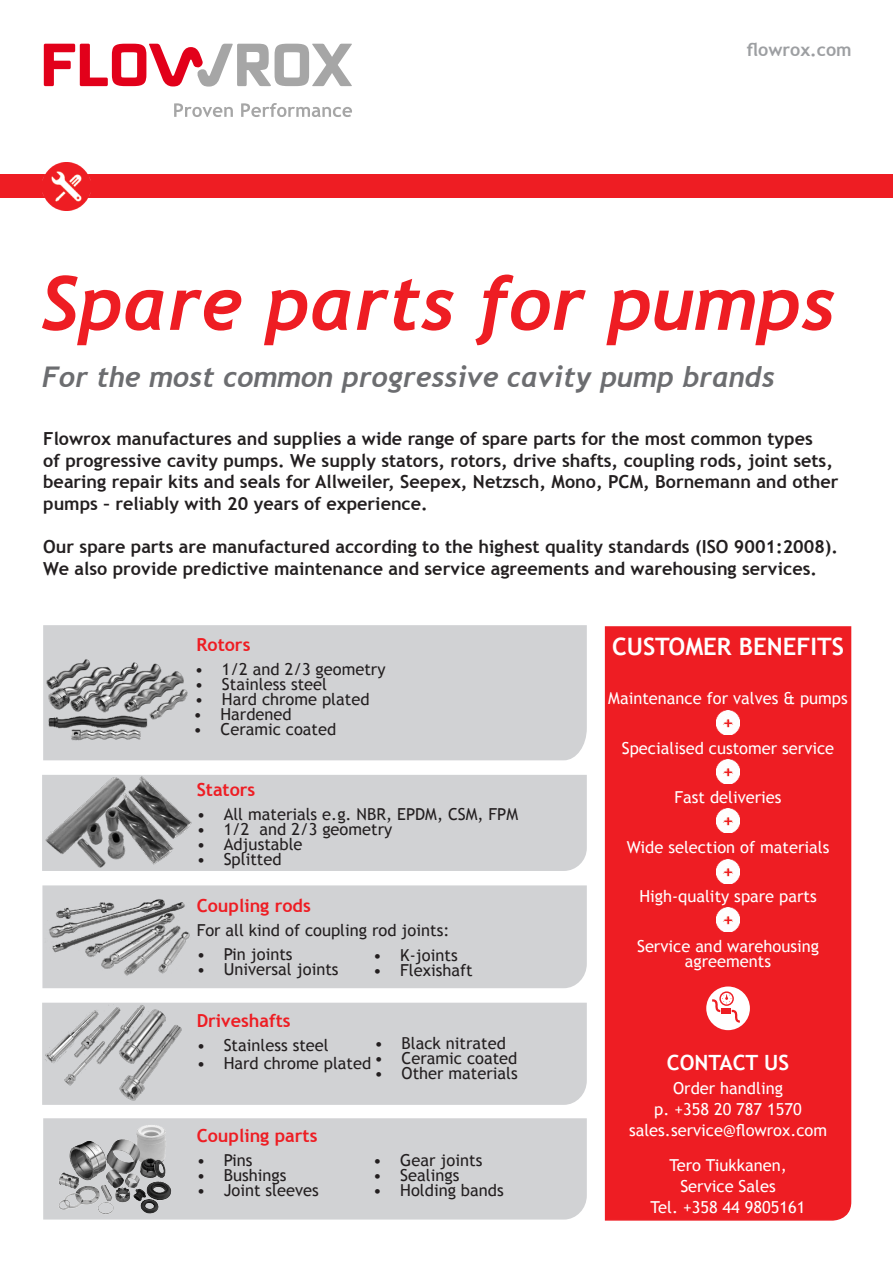
<style>
.page{position:relative;width:893px;height:1263px;background:#fff}
.page>*{position:absolute;margin:0;border:0;box-sizing:border-box;transform-origin:0 0}
.t1{font:italic 700 75px "Trebuchet";color:#ee1d23}
.t2{font:italic 700 28.5px "Trebuchet";color:#6c6d70}
.t3{font:700 24px "Trebuchet MS";color:#fff}
.t4{font:700 21px "Trebuchet MS";color:#fff}
.t5{font:700 18px/21.6px "Trebuchet MS";color:#231f20}
.t6{font:700 18px "Trebuchet MS";color:#ee1d23}
.t7{font:700 18px "Trebuchet MS";color:#9d9fa2}
.t8{font:16.5px "Trebuchet MS";color:#231f20}
.t9{font:16.5px/15px "Trebuchet MS";color:#fff;text-align:center}
</style>
<div class="page">
<div style="left:43px;top:625px;width:544px;height:135px;background:#d1d2d4"></div>
<div style="left:0;top:174px;width:893px;height:24px;background:#ee1d23"></div>
<svg style="left:44px;top:44px;width:308px;height:43px"></svg>
<svg style="left:174px;top:103px;width:178px;height:14px"></svg>
<div style="left:42px;top:775px;width:545px;height:96px;background:#d1d2d4"></div>
<div style="left:42px;top:1003px;width:545px;height:102px;background:#d1d2d4"></div>
<div style="left:43px;top:1118px;width:544px;height:101px;background:#d1d2d4"></div>
<img style="left:43px;top:652px;width:154px;height:98px">
<div style="left:42px;top:885px;width:545px;height:103px;background:#d1d2d4"></div>
<img style="left:42px;top:893px;width:148px;height:88px">
<img style="left:43px;top:1004px;width:141px;height:97px">
<img style="left:45px;top:1118px;width:139px;height:101px">
<div style="left:604px;top:626px;width:248px;height:595px;background:#ee1d23"></div>
<img style="left:44px;top:775px;width:154px;height:96px">
<div style="left:706px;top:986px;width:44px;height:44px;background:#fff;border-radius:50%"></div>
<svg style="left:712px;top:991px;width:28px;height:32px"></svg>
<img style="left:717px;top:711px;width:22px;height:24px">
<img style="left:717px;top:760px;width:22px;height:24px">
<img style="left:717px;top:809px;width:22px;height:23px">
<img style="left:717px;top:860px;width:22px;height:23px">
<img style="left:717px;top:908px;width:22px;height:23px">
<img style="left:43px;top:162px;width:48px;height:49px">
<p class="t7" style="left:747px;top:38px;width:107px">flowrox.com</p>
<p class="t1" style="left:40px;top:255px;width:797px">Spare parts for pumps</p>
<p class="t2" style="left:42px;top:359px;width:734px">For the most common progressive cavity pump brands</p>
<p class="t5" style="left:43px;top:428px;width:797px">Flowrox manufactures and supplies a wide range of spare parts for the most common types<br>of progressive cavity pumps. We supply stators, rotors, drive shafts, coupling rods, joint sets, bearing repair kits and seals for Allweiler, Seepex, Netzsch, Mono, PCM, Bornemann and other pumps – reliably with 20 years of experience.</p>
<p class="t5" style="left:43px;top:536px;width:796px">Our spare parts are manufactured according to the highest quality standards (ISO 9001:2008).<br>We also provide predictive maintenance and service agreements and warehousing services.</p>
<p class="t6" style="left:196px;top:633px;width:55px">Rotors</p>
<p class="t8" style="left:195px;top:659px;width:192px">• 1/2 and 2/3 geometry</p>
<p class="t8" style="left:195px;top:674px;width:134px">• Stainless steel</p>
<p class="t8" style="left:195px;top:689px;width:176px">• Hard chrome plated</p>
<p class="t8" style="left:193px;top:704px;width:100px">• Hardened</p>
<p class="t8" style="left:193px;top:719px;width:144px">• Ceramic coated</p>
<p class="t6" style="left:197px;top:778px;width:60px">Stators</p>
<p class="t8" style="left:197px;top:803px;width:323px">• All materials e.g. NBR, EPDM, CSM, FPM</p>
<p class="t8" style="left:197px;top:818px;width:197px">• 1/2 and 2/3 geometry</p>
<p class="t8" style="left:197px;top:833px;width:107px">• Adjustable</p>
<p class="t8" style="left:197px;top:848px;width:86px">• Splitted</p>
<p class="t6" style="left:197px;top:894px;width:116px">Coupling rods</p>
<p class="t8" style="left:197px;top:919px;width:254px">For all kind of coupling rod joints:</p>
<p class="t8" style="left:197px;top:943px;width:97px">• Pin joints</p>
<p class="t8" style="left:197px;top:958px;width:143px">• Universal joints</p>
<p class="t8" style="left:373px;top:944px;width:86px">• K-joints</p>
<p class="t8" style="left:373px;top:959px;width:101px">• Flexishaft</p>
<p class="t6" style="left:197px;top:1009px;width:96px">Driveshafts</p>
<p class="t8" style="left:197px;top:1034px;width:134px">• Stainless steel</p>
<p class="t8" style="left:197px;top:1052px;width:176px">• Hard chrome plated</p>
<p class="t8" style="left:375px;top:1033px;width:133px">• Black nitrated</p>
<p class="t8" style="left:375px;top:1048px;width:144px">• Ceramic coated</p>
<p class="t8" style="left:375px;top:1063px;width:145px">• Other materials</p>
<p class="t6" style="left:197px;top:1124px;width:122px">Coupling parts</p>
<p class="t8" style="left:197px;top:1150px;width:57px">• Pins</p>
<p class="t8" style="left:197px;top:1165px;width:91px">• Bushings</p>
<p class="t8" style="left:197px;top:1180px;width:124px">• Joint sleeves</p>
<p class="t8" style="left:373px;top:1150px;width:111px">• Gear joints</p>
<p class="t8" style="left:373px;top:1165px;width:88px">• Sealings</p>
<p class="t8" style="left:373px;top:1180px;width:132px">• Holding bands</p>
<p class="t3" style="left:612px;top:631px;width:233px">CUSTOMER BENEFITS</p>
<p class="t9" style="left:608px;top:690px;width:241px">Maintenance for valves &amp; pumps</p>
<p class="t9" style="left:622px;top:740px;width:214px">Specialised customer service</p>
<p class="t9" style="left:674px;top:789px;width:109px">Fast deliveries</p>
<p class="t9" style="left:627px;top:839px;width:204px">Wide selection of materials</p>
<p class="t9" style="left:639px;top:888px;width:179px">High-quality spare parts</p>
<p class="t9" style="left:637px;top:938px;width:183px">Service and warehousing agreements</p>
<p class="t4" style="left:667px;top:1049px;width:124px">CONTACT US</p>
<p class="t9" style="left:673px;top:1080px;width:111px">Order handling</p>
<p class="t9" style="left:654px;top:1101px;width:149px">p. +358 20 787 1570</p>
<p class="t9" style="left:629px;top:1122px;width:200px">sales.service@flowrox.com</p>
<p class="t9" style="left:669px;top:1154px;width:119px;line-height:21px">Tero Tiukkanen,<br>Service Sales</p>
<p class="t9" style="left:651px;top:1199px;width:156px">Tel. +358 44 9805161</p>
</div>
